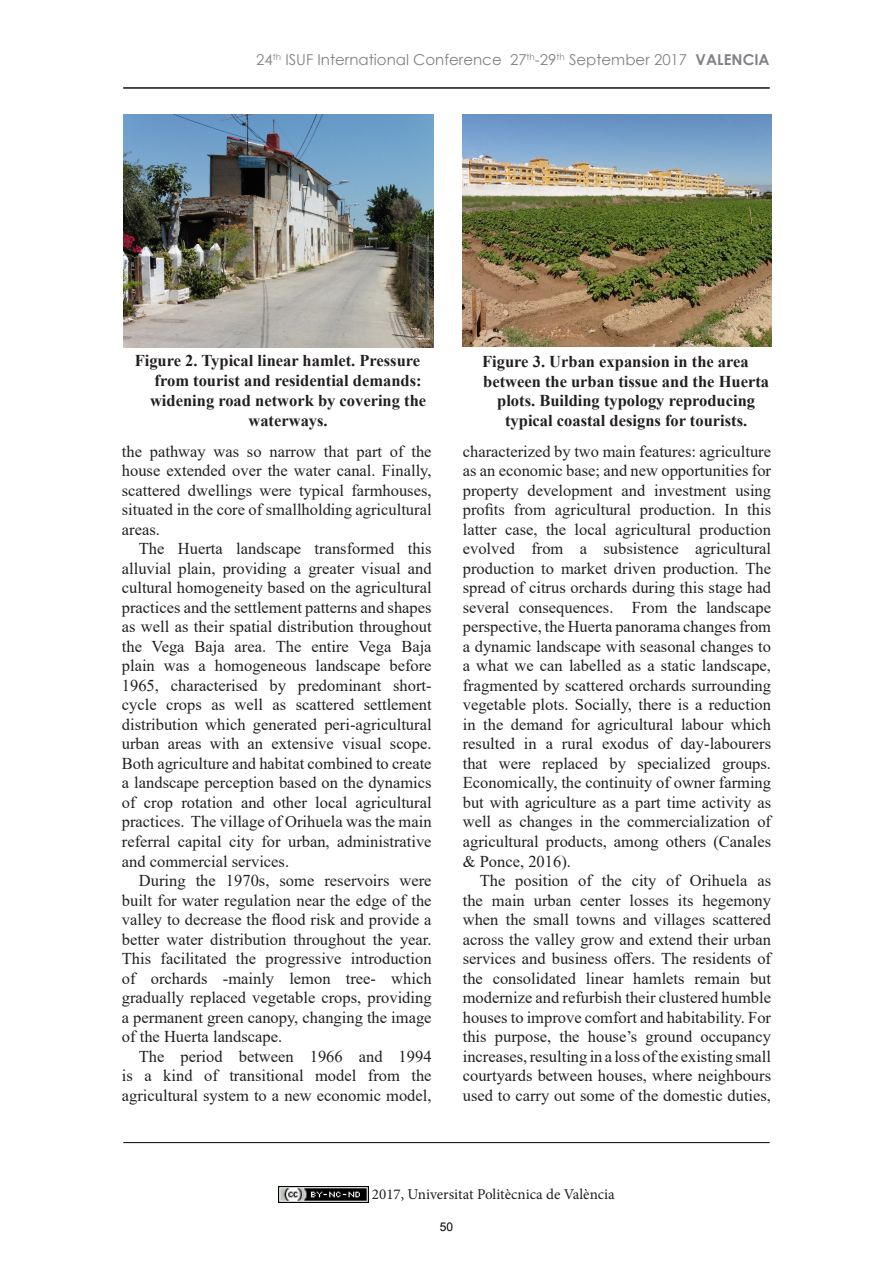
<style>
.page{position:relative;width:893px;height:1263px;background:#fff}
.page>*{position:absolute;margin:0;border:0;box-sizing:border-box;transform-origin:0 0}
.t1{font:16.5px/19.5px "Times New Roman";color:#231f20;text-align:justify}
.t2{font:700 16.5px "Times New Roman";color:#231f20}
.t3{font:15px "Century Gothic";color:#808285}
.t4{font:15px "Minion Pro";color:#231f20}
.t5{font:12px "Arial";color:#000}
.s1{font-weight:700}
</style>
<div class="page">
<hr style="left:123px;top:1142px;width:647px;height:1px;background:#231f20">
<hr style="left:123px;top:87px;width:647px;height:1px;background:#231f20">
<img style="left:278px;top:1186px;width:90px;height:17px">
<img style="left:123px;top:115px;width:310px;height:232px">
<img style="left:463px;top:115px;width:308px;height:231px">
<p class="t3" style="left:256px;top:49px;width:515px">24<sup>th</sup> ISUF International Conference 27<sup>th</sup>-29<sup>th</sup> September 2017 <span class="s1">VALENCIA</span></p>
<p class="t2" style="left:135px;top:349px;width:287px">Figure 2. Typical linear hamlet. Pressure</p>
<p class="t2" style="left:155px;top:369px;width:269px">from tourist and residential demands:</p>
<p class="t2" style="left:150px;top:388px;width:278px">widening road network by covering the</p>
<p class="t2" style="left:248px;top:408px;width:81px">waterways.</p>
<p class="t1" style="left:122px;top:441px;width:311px">the pathway was so narrow that part of the house extended over the water canal. Finally, scattered dwellings were typical farmhouses, situated in the core of smallholding agricultural areas.</p>
<p class="t1" style="left:122px;top:539px;width:311px;text-indent:17px">The Huerta landscape transformed this alluvial plain, providing a greater visual and cultural homogeneity based on the agricultural practices and the settlement patterns and shapes as well as their spatial distribution throughout the Vega Baja area. The entire Vega Baja plain was a homogeneous landscape before 1965, characterised by predominant short&shy;cycle crops as well as scattered settlement distribution which generated peri-agricultural urban areas with an extensive visual scope.<br>Both agriculture and habitat combined to create a landscape perception based on the dynamics of crop rotation and other local agricultural practices. The village of Orihuela was the main referral capital city for urban, administrative and commercial services.</p>
<p class="t1" style="left:122px;top:870px;width:311px;text-indent:17px">During the 1970s, some reservoirs were built for water regulation near the edge of the valley to decrease the flood risk and provide a better water distribution throughout the year.<br>This facilitated the progressive introduction of orchards -mainly lemon tree- which gradually replaced vegetable crops, providing a permanent green canopy, changing the image of the Huerta landscape.</p>
<p class="t1" style="left:122px;top:1046px;width:311px;text-indent:17px">The period between 1966 and 1994 is a kind of transitional model from the agricultural system to a new economic model,</p>
<p class="t2" style="left:482px;top:349px;width:268px">Figure 3. Urban expansion in the area</p>
<p class="t2" style="left:483px;top:369px;width:287px">between the urban tissue and the Huerta</p>
<p class="t2" style="left:497px;top:389px;width:259px">plots. Building typology reproducing</p>
<p class="t2" style="left:505px;top:409px;width:244px">typical coastal designs for tourists.</p>
<p class="t1" style="left:463px;top:441px;width:310px">characterized by two main features: agriculture as an economic base; and new opportunities for property development and investment using profits from agricultural production. In this latter case, the local agricultural production evolved from a subsistence agricultural production to market driven production. The spread of citrus orchards during this stage had several consequences. From the landscape perspective, the Huerta panorama changes from a dynamic landscape with seasonal changes to a what we can labelled as a static landscape, fragmented by scattered orchards surrounding vegetable plots. Socially, there is a reduction in the demand for agricultural labour which resulted in a rural exodus of day-labourers that were replaced by specialized groups.<br>Economically, the continuity of owner farming but with agriculture as a part time activity as well as changes in the commercialization of agricultural products, among others (Canales &amp; Ponce, 2016).</p>
<p class="t1" style="left:463px;top:870px;width:310px;text-indent:17px">The position of the city of Orihuela as the main urban center losses its hegemony when the small towns and villages scattered across the valley grow and extend their urban services and business offers. The residents of the consolidated linear hamlets remain but modernize and refurbish their clustered humble houses to improve comfort and habitability. For this purpose, the house’s ground occupancy increases, resulting in a loss of the existing small courtyards between houses, where neighbours used to carry out some of the domestic duties,</p>
<p class="t4" style="left:372px;top:1184px;width:244px">2017, Universitat Politècnica de València</p>
<p class="t5" style="left:440px;top:1219px;width:15px">50</p>
</div>
